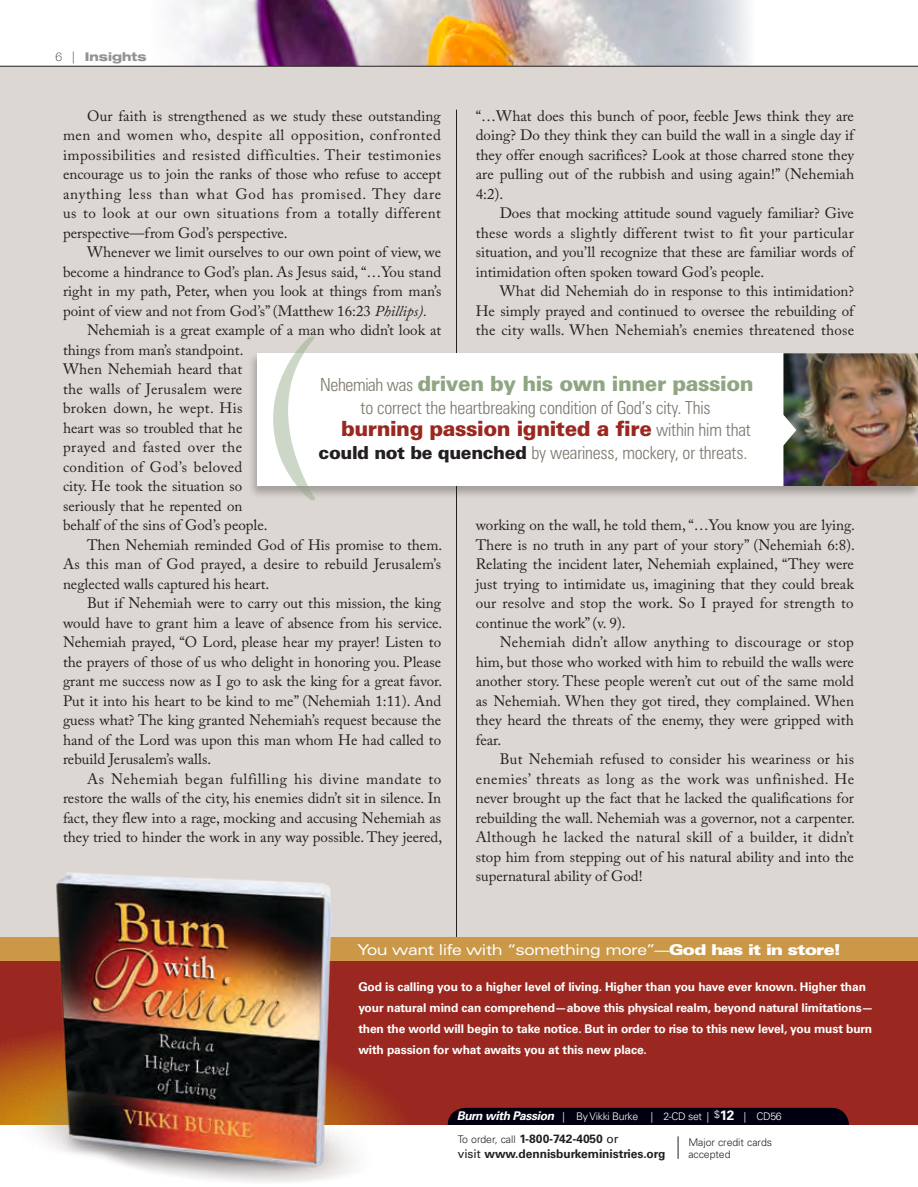
<style>
.page{position:relative;width:918px;height:1187px;background:#fff}
.page>*{position:absolute;margin:0;border:0;box-sizing:border-box;transform-origin:0 0}
.t1{font:900 21px "Zurich BT";letter-spacing:-.02em;color:#9b2820}
.t2{font:900 21px "Zurich BT";letter-spacing:-.02em;color:#90a683}
.t3{font:300 condensed 18px "Zurich BT";letter-spacing:-.01em;color:#7d786e}
.t4{font:15px/19.5px "Adobe Caslon Pro";color:#231f20;text-align:justify}
.t5{font:15px "Adobe Caslon Pro";letter-spacing:.04em;color:#231f20}
.t6{font:expanded 15px "Zurich BT";letter-spacing:-.03em;color:#fff}
.t7{font:15px "Adobe Caslon Pro";letter-spacing:.03em;color:#231f20}
.t8{font:15px "Adobe Caslon Pro";letter-spacing:.025em;color:#231f20}
.t9{font:700 12px/21px "Univers LT Std";letter-spacing:-.01em;color:#fff}
.t10{font:700 12px/15px "Univers LT Std";letter-spacing:-.005em;color:#231f20}
.t11{font:800 expanded 12px "Helvetica Neue LT Std";color:#919396}
.t12{font:300 10.5px "Univers LT Std";letter-spacing:-.03em;color:#fff}
.t13{font:300 10.5px/12px "Univers LT Std";letter-spacing:-.005em;color:#231f20}
.s1{font-weight:100;font-stretch:normal;color:#231f20}
.s2{font-style:italic}
.s3{font-weight:300;font-stretch:condensed;font-size:18px;color:#7d786e}
.s4{font-weight:900;font-stretch:normal;color:#231f20}
.s5{font-weight:900}
.s6{font-weight:700;font-style:italic;font-size:12px}
.s7{font-weight:700;font-size:13.5px}
.s8{font-weight:300;font-size:10.5px}
.s9{font-weight:400}
</style>
<div class="page">
<img style="left:150px;top:0;width:604px;height:66px">
<div style="left:0;top:66px;width:917px;height:1024px;background:#dcd7d2"></div>
<hr style="left:456px;top:110px;width:1px;height:867px;background:#231f20">
<div style="left:0;top:955px;width:917px;height:181px;background:#9b2820"></div>
<div style="left:0;top:937px;width:917px;height:24px;background:#ca9847"></div>
<div style="left:0;top:1125px;width:917px;height:62px;background:#fff"></div>
<svg style="left:447px;top:1108px;width:402px;height:51px"></svg>
<hr style="left:0;top:66px;width:917px;height:1px;background:#231f20">
<div style="left:247px;top:352px;width:670px;height:147px;background:#231f20;opacity:.3"></div>
<div style="left:257px;top:353px;width:660px;height:133px;background:#fff"></div>
<img style="left:783px;top:353px;width:134px;height:133px">
<svg style="left:273px;top:336px;width:42px;height:164px"></svg>
<img style="left:0;top:872px;width:396px;height:310px">
<p class="t11" style="left:56px;top:49px;width:92px"><span class="s1">6 |</span> Insights</p>
<p class="t4" style="left:475px;top:106px;width:380px">“…What does this bunch of poor, feeble Jews think they are doing? Do they think they can build the wall in a single day if they offer enough sacrifices? Look at those charred stone they are pulling out of the rubbish and using again!” (Nehemiah 4:2).</p>
<p class="t4" style="left:475px;top:203px;width:380px;text-indent:24px">Does that mocking attitude sound vaguely familiar? Give these words a slightly different twist to fit your particular situation, and you’ll recognize that these are familiar words of intimidation often spoken toward God’s people.</p>
<p class="t4" style="left:475px;top:281px;width:380px;text-indent:24px">What did Nehemiah do in response to this intimidation?<br>He simply prayed and continued to oversee the rebuilding of the city walls. When Nehemiah’s enemies threatened those</p>
<p class="t4" style="left:63px;top:106px;width:379px;text-indent:24px">Our faith is strengthened as we study these outstanding men and women who, despite all opposition, confronted impossibilities and resisted difficulties. Their testimonies encourage us to join the ranks of those who refuse to accept anything less than what God has promised. They dare us to look at our own situations from a totally different perspective—from God’s perspective.</p>
<p class="t4" style="left:87px;top:242px;width:355px">Whenever we limit ourselves to our own point of view, we</p>
<p class="t4" style="left:63px;top:262px;width:379px">become a hindrance to God’s plan. As Jesus said, “…You stand</p>
<p class="t4" style="left:63px;top:281px;width:380px">right in my path, Peter, when you look at things from man’s</p>
<p class="t4" style="left:63px;top:301px;width:365px">point of view and not from God’s” (Matthew 16:23 <span class="s2">Phillips).</span></p>
<p class="t4" style="left:87px;top:320px;width:355px">Nehemiah is a great example of a man who didn’t look at</p>
<p class="t4" style="left:63px;top:340px;width:182px">things from man’s standpoint.</p>
<p class="t4" style="left:63px;top:359px;width:181px">When Nehemiah heard that</p>
<p class="t8" style="left:63px;top:380px;width:181px">the walls of Jerusalem were</p>
<p class="t7" style="left:63px;top:399px;width:181px">broken down, he wept. His</p>
<p class="t4" style="left:63px;top:418px;width:181px">heart was so troubled that he</p>
<p class="t5" style="left:63px;top:438px;width:181px">prayed and fasted over the</p>
<p class="t7" style="left:63px;top:458px;width:181px">condition of God’s beloved</p>
<p class="t4" style="left:63px;top:476px;width:181px">city. He took the situation so</p>
<p class="t4" style="left:63px;top:496px;width:181px">seriously that he repented on</p>
<p class="t4" style="left:63px;top:515px;width:206px">behalf of the sins of God’s people.</p>
<p class="t4" style="left:87px;top:535px;width:357px">Then Nehemiah reminded God of His promise to them.</p>
<p class="t4" style="left:63px;top:554px;width:379px">As this man of God prayed, a desire to rebuild Jerusalem’s</p>
<p class="t4" style="left:63px;top:574px;width:208px">neglected walls captured his heart.</p>
<p class="t4" style="left:87px;top:593px;width:355px">But if Nehemiah were to carry out this mission, the king</p>
<p class="t4" style="left:63px;top:613px;width:381px">would have to grant him a leave of absence from his service.</p>
<p class="t4" style="left:63px;top:632px;width:379px">Nehemiah prayed, “O Lord, please hear my prayer! Listen to</p>
<p class="t4" style="left:63px;top:652px;width:379px">the prayers of those of us who delight in honoring you. Please</p>
<p class="t4" style="left:63px;top:671px;width:381px">grant me success now as I go to ask the king for a great favor.</p>
<p class="t4" style="left:63px;top:691px;width:379px">Put it into his heart to be kind to me” (Nehemiah 1:11). And</p>
<p class="t4" style="left:63px;top:710px;width:379px">guess what? The king granted Nehemiah’s request because the</p>
<p class="t4" style="left:63px;top:730px;width:379px">hand of the Lord was upon this man whom He had called to</p>
<p class="t4" style="left:63px;top:749px;width:150px">rebuild Jerusalem’s walls.</p>
<p class="t5" style="left:87px;top:770px;width:356px">As Nehemiah began fulfilling his divine mandate to</p>
<p class="t4" style="left:63px;top:788px;width:380px">restore the walls of the city, his enemies didn’t sit in silence. In</p>
<p class="t4" style="left:63px;top:808px;width:380px">fact, they flew into a rage, mocking and accusing Nehemiah as</p>
<p class="t4" style="left:63px;top:827px;width:381px">they tried to hinder the work in any way possible. They jeered,</p>
<h1 class="t2" style="left:320px;top:371px;width:435px"><span class="s3">Nehemiah was</span> driven by his own inner passion</h1>
<p class="t3" style="left:360px;top:396px;width:351px">to correct the heartbreaking condition of God’s city. This</p>
<h1 class="t1" style="left:341px;top:416px;width:411px">burning passion ignited a fire <span class="s3">within him that</span></h1>
<p class="t3" style="left:318px;top:441px;width:430px"><span class="s4">could not be quenched</span> by weariness, mockery, or threats.</p>
<p class="t4" style="left:475px;top:515px;width:381px">working on the wall, he told them, “…You know you are lying.<br>There is no truth in any part of your story” (Nehemiah 6:8).<br>Relating the incident later, Nehemiah explained, “They were just trying to intimidate us, imagining that they could break our resolve and stop the work. So I prayed for strength to continue the work” (v. 9).</p>
<p class="t4" style="left:475px;top:632px;width:380px;text-indent:24px">Nehemiah didn’t allow anything to discourage or stop him, but those who worked with him to rebuild the walls were another story. These people weren’t cut out of the same mold as Nehemiah. When they got tired, they complained. When they heard the threats of the enemy, they were gripped with fear.</p>
<p class="t4" style="left:475px;top:749px;width:381px;text-indent:24px">But Nehemiah refused to consider his weariness or his enemies’ threats as long as the work was unfinished. He never brought up the fact that he lacked the qualifications for rebuilding the wall. Nehemiah was a governor, not a carpenter.<br>Although he lacked the natural skill of a builder, it didn’t stop him from stepping out of his natural ability and into the supernatural ability of God!</p>
<p class="t6" style="left:358px;top:941px;width:484px">You want life with “something more”—<span class="s5">God has it in store!</span></p>
<p class="t9" style="left:358px;top:976px;width:516px">God is calling you to a higher level of living. Higher than you have ever known. Higher than your natural mind can comprehend—above this physical realm, beyond natural limitations— then the world will begin to take notice. But in order to rise to this new level, you must burn with passion for what awaits you at this new place.</p>
<p class="t12" style="left:456px;top:1110px;width:326px"><span class="s6">Burn with Passion</span> | By Vikki Burke | 2-CD set | $<span class="s7">12</span> | CD56</p>
<p class="t10" style="left:457px;top:1131px;width:209px"><span class="s8">To order, call</span> 1-800-742-4050 <span class="s9">or<br>visit</span> www.dennisburkeministries.org</p>
<p class="t13" style="left:688px;top:1136px;width:85px">Major credit cards accepted</p>
</div>
